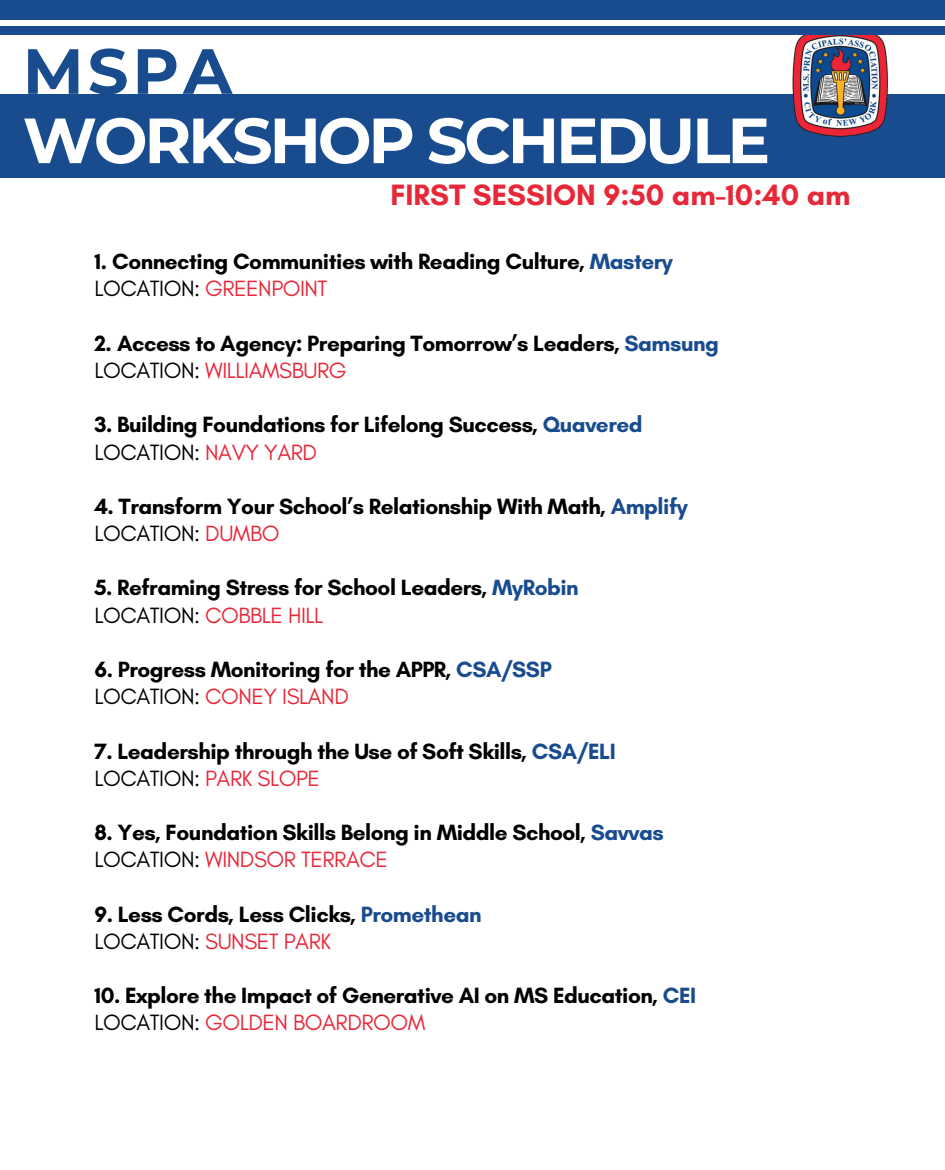
<style>
.page{position:relative;width:945px;height:1170px;background:#fff}
.page>*{position:absolute;margin:0;border:0;box-sizing:border-box;transform-origin:0 0}
.t1{font:700 63.75px "Montserrat";letter-spacing:-.05em;color:#fff}
.t2{font:700 63.75px "Montserrat";color:#194c8e}
.t3{font:700 30px "Glacial Indifference";color:#e72838}
.t4{font:700 22.5px "Glacial Indifference";letter-spacing:-.02em;color:#000}
.t5{font:22.5px "Glacial Indifference";letter-spacing:-.02em;color:#e72838}
.t6{font:22.5px "Glacial Indifference";letter-spacing:-.02em;color:#000}
.s1{color:#194c8e}
.s2{color:#000}
.s3{color:#e72838}
</style>
<div class="page">
<div style="left:0;top:94px;width:945px;height:84px;background:#194c8e"></div>
<img style="left:787px;top:34px;width:108px;height:102px">
<div style="left:0;top:26px;width:945px;height:8px;background:#194c8e"></div>
<div style="left:0;top:0;width:945px;height:20px;background:#194c8e"></div>
<p class="t2" style="left:23px;top:32px;width:211px">MSPA</p>
<h1 class="t1" style="left:23px;top:101px;width:749px">WORKSHOP SCHEDULE</h1>
<p class="t3" style="left:390px;top:177px;width:462px">FIRST SESSION 9:50 am-10:40 am</p>
<h2 class="t4" style="left:94px;top:248px;width:580px">1. Connecting Communities with Reading Culture, <span class="s1">Mastery</span></h2>
<p class="t5" style="left:94px;top:275px;width:235px"><span class="s2">LOCATION:</span> GREENPOINT</p>
<p class="t4" style="left:94px;top:329px;width:626px">2. Access to Agency: Preparing Tomorrow’s Leaders, <span class="s1">Samsung</span></p>
<p class="t5" style="left:94px;top:357px;width:254px"><span class="s2">LOCATION:</span> WILLIAMSBURG</p>
<p class="t4" style="left:94px;top:411px;width:550px">3. Building Foundations for Lifelong Success, <span class="s1">Quavered</span></p>
<p class="t6" style="left:94px;top:438px;width:224px">LOCATION: <span class="s3">NAVY YARD</span></p>
<p class="t4" style="left:94px;top:493px;width:595px">4. Transform Your School’s Relationship With Math, <span class="s1">Amplify</span></p>
<p class="t6" style="left:94px;top:520px;width:187px">LOCATION: <span class="s3">DUMBO</span></p>
<p class="t4" style="left:94px;top:574px;width:486px">5. Reframing Stress for School Leaders, <span class="s1">MyRobin</span></p>
<p class="t5" style="left:94px;top:601px;width:230px"><span class="s2">LOCATION:</span> COBBLE HILL</p>
<p class="t4" style="left:94px;top:656px;width:459px">6. Progress Monitoring for the APPR, <span class="s1">CSA/SSP</span></p>
<p class="t5" style="left:94px;top:683px;width:256px"><span class="s2">LOCATION:</span> CONEY ISLAND</p>
<p class="t4" style="left:94px;top:737px;width:523px">7. Leadership through the Use of Soft Skills, <span class="s1">CSA/ELI</span></p>
<p class="t6" style="left:94px;top:764px;width:227px">LOCATION: <span class="s3">PARK SLOPE</span></p>
<p class="t4" style="left:94px;top:819px;width:571px">8. Yes, Foundation Skills Belong in Middle School, <span class="s1">Savvas</span></p>
<p class="t5" style="left:94px;top:846px;width:295px"><span class="s2">LOCATION:</span> WINDSOR TERRACE</p>
<p class="t4" style="left:94px;top:900px;width:389px">9. Less Cords, Less Clicks, <span class="s1">Promethean</span></p>
<p class="t5" style="left:94px;top:928px;width:238px"><span class="s2">LOCATION:</span> SUNSET PARK</p>
<p class="t4" style="left:94px;top:982px;width:603px">10. Explore the Impact of Generative AI on MS Education, <span class="s1">CEI</span></p>
<p class="t5" style="left:94px;top:1009px;width:332px"><span class="s2">LOCATION:</span> GOLDEN BOARDROOM</p>
</div>
